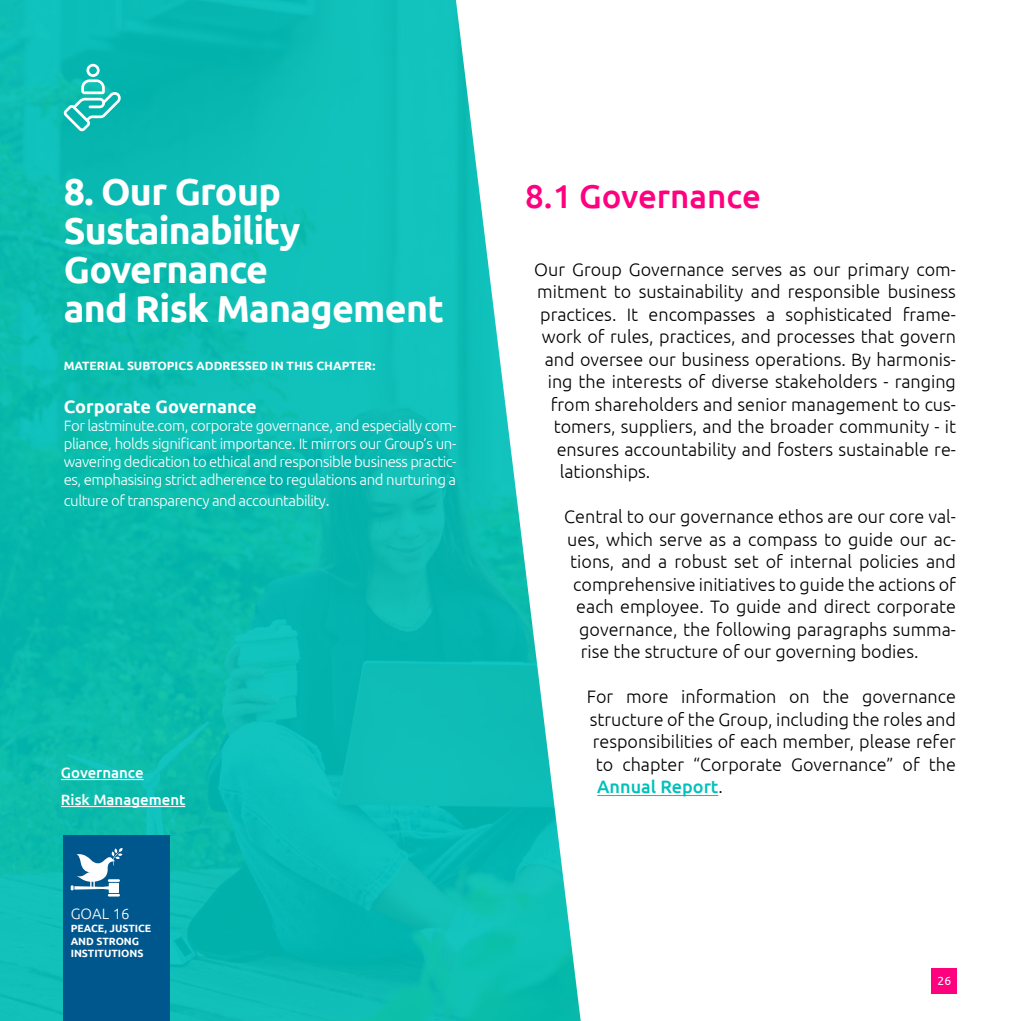
<style>
.page{position:relative;width:1021px;height:1021px;background:#fff}
.page>*{position:absolute;margin:0;border:0;box-sizing:border-box;transform-origin:0 0}
.t1{font:700 37.5px/39px "Ubuntu";letter-spacing:-.02em;color:#fff}
.t2{font:500 33px "Ubuntu";color:#ff007e}
.t3{font:300 18px "Ubuntu";color:#000}
.t4{font:700 18px "Ubuntu";color:#fff}
.t5{font:500 18px "Ubuntu";color:#00c1ba}
.t6{font:300 15px/18px "Ubuntu";letter-spacing:-.03em;color:#fff;text-align:justify}
.t7{font:500 15px/27px "Ubuntu";color:#fff}
.t8{font:700 12px "Ubuntu";color:#fff}
.t9{font:12px "Ubuntu";color:#fff}
.t10{font:700 10.5px/12.6px "Ubuntu";color:#fff}
.s1{font-size:18px}
.s2{font-weight:300;color:#000}
</style>
<div class="page">
<div style="left:931px;top:967px;width:26px;height:26px;background:#ff007e"></div>
<img style="left:0;top:0;width:580px;height:1020px">
<hr style="left:597px;top:795px;width:121px;height:1px;background:#00c1ba">
<hr style="left:61px;top:779px;width:83px;height:1px;background:#fff">
<hr style="left:61px;top:806px;width:124px;height:1px;background:#fff">
<div style="left:64px;top:836px;width:106px;height:184px;background:#00578e"></div>
<svg style="left:71px;top:848px;width:52px;height:48px"></svg>
<svg style="left:63px;top:64px;width:58px;height:67px;background:#35c3bc"></svg>
<h1 class="t1" style="left:64px;top:171px;width:382px">8. Our Group<br>Sustainability<br>Governance<br>and Risk Management</h1>
<p class="t8" style="left:64px;top:358px;width:313px">MATERIAL SUBTOPICS ADDRESSED IN THIS CHAPTER:</p>
<p class="t4" style="left:64px;top:395px;width:194px">Corporate Governance</p>
<p class="t6" style="left:64px;top:416px;width:394px">For lastminute.com, corporate governance, and especially com&shy;pliance, holds significant importance. It mirrors our Group’s un&shy;wavering dedication to ethical and responsible business practic&shy;es, emphasising strict adherence to regulations and nurturing a</p>
<p class="t6" style="left:64px;top:491px;width:268px">culture of transparency and accountability<span class="s1">.</span></p>
<p class="t7" style="left:61px;top:758px;width:126px">Governance<br>Risk Management</p>
<p class="t6" style="left:71px;top:904px;width:60px">GOAL 16</p>
<p class="t10" style="left:71px;top:921px;width:82px">PEACE, JUSTICE<br>AND STRONG<br>INSTITUTIONS</p>
<h2 class="t2" style="left:525px;top:175px;width:237px">8.1 Governance</h2>
<p class="t3" style="left:534px;top:258px;width:423px">Our Group Governance serves as our primary com-</p>
<p class="t3" style="left:537px;top:281px;width:420px">mitment to sustainability and responsible business</p>
<p class="t3" style="left:540px;top:303px;width:417px">practices. It encompasses a sophisticated frame-</p>
<p class="t3" style="left:541px;top:326px;width:416px">work of rules, practices, and processes that govern</p>
<p class="t3" style="left:544px;top:348px;width:413px">and oversee our business operations. By harmonis-</p>
<p class="t3" style="left:547px;top:371px;width:410px">ing the interests of diverse stakeholders - ranging</p>
<p class="t3" style="left:550px;top:393px;width:407px">from shareholders and senior management to cus-</p>
<p class="t3" style="left:553px;top:416px;width:404px">tomers, suppliers, and the broader community - it</p>
<p class="t3" style="left:557px;top:438px;width:401px">ensures accountability and fosters sustainable re-</p>
<p class="t3" style="left:560px;top:461px;width:92px">lationships.</p>
<p class="t3" style="left:564px;top:506px;width:393px">Central to our governance ethos are our core val-</p>
<p class="t3" style="left:567px;top:528px;width:390px">ues, which serve as a compass to guide our ac-</p>
<p class="t3" style="left:570px;top:551px;width:387px">tions, and a robust set of internal policies and</p>
<p class="t3" style="left:573px;top:573px;width:384px">comprehensive initiatives to guide the actions of</p>
<p class="t3" style="left:576px;top:596px;width:381px">each employee. To guide and direct corporate</p>
<p class="t3" style="left:579px;top:618px;width:378px">governance, the following paragraphs summa-</p>
<p class="t3" style="left:581px;top:641px;width:339px">rise the structure of our governing bodies.</p>
<p class="t3" style="left:587px;top:686px;width:371px">For more information on the governance</p>
<p class="t3" style="left:590px;top:708px;width:367px">structure of the Group, including the roles and</p>
<p class="t3" style="left:593px;top:731px;width:365px">responsibilities of each member, please refer</p>
<p class="t3" style="left:596px;top:753px;width:362px">to chapter “Corporate Governance” of the</p>
<p class="t5" style="left:597px;top:775px;width:127px">Annual Report<span class="s2">.</span></p>
<p class="t9" style="left:937px;top:973px;width:15px">26</p>
</div>
